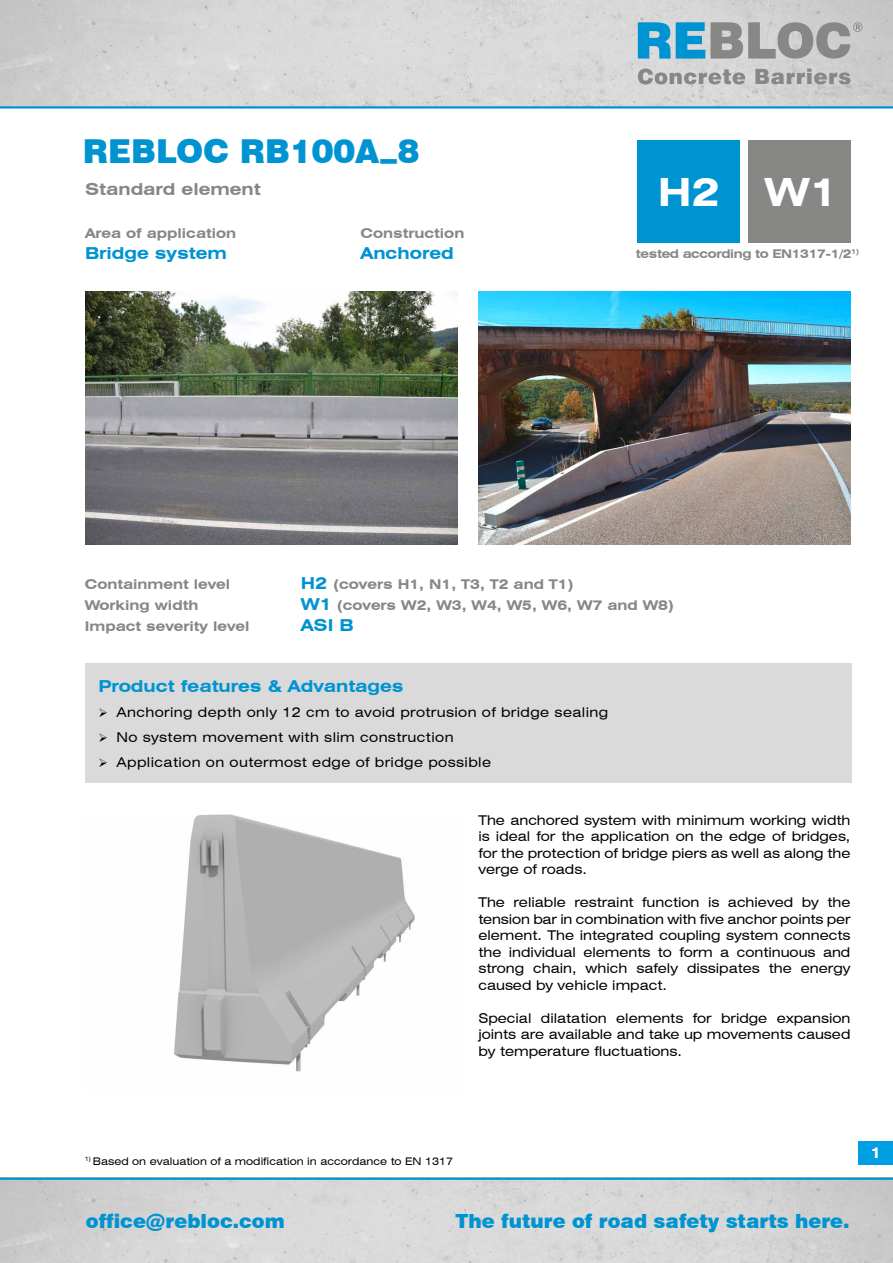
<style>
.page{position:relative;width:893px;height:1263px;background:#fff}
.page>*{position:absolute;margin:0;border:0;box-sizing:border-box;transform-origin:0 0}
.t1{font:700 expanded 39px "Swiss 721 BT";color:#fff}
.t2{font:900 33px "Swiss 721 BT";color:#0093d2}
.t3{font:900 19.5px "Swiss 721 BT";color:#0093d2}
.t4{font:700 expanded 16.5px "Swiss 721 BT";color:#0093d2}
.t5{font:700 expanded 16.5px "Swiss 721 BT";color:#878786}
.t6{font:700 expanded 15px "Swiss 721 BT";color:#fff}
.t7{font:expanded 13.5px/16.5px "Swiss 721 BT";color:#000;text-align:justify}
.t8{font:expanded 13.5px "Swiss 721 BT";letter-spacing:.03em;color:#000}
.t9{font:700 expanded 13.5px "Swiss 721 BT";color:#878786}
.t10{font:700 expanded 12px "Swiss 721 BT";letter-spacing:-.03em;color:#878786}
.t11{font:expanded 10.5px "Swiss 721 BT";color:#000}
.s1{font-size:16.5px;color:#0093d2}
</style>
<div class="page">
<div style="left:859px;top:1141px;width:34px;height:23px;background:#009ee3"></div>
<img style="left:0;top:1180px;width:893px;height:83px">
<img style="left:0;top:0;width:893px;height:106px">
<hr style="left:0;top:106px;width:893px;height:3px;background:#0093d2">
<svg style="left:638px;top:22px;width:224px;height:37px"></svg>
<svg style="left:638px;top:69px;width:212px;height:15px"></svg>
<hr style="left:0;top:1177px;width:893px;height:3px;background:#0093d2">
<div style="left:85px;top:663px;width:766px;height:119px;background:#dadada"></div>
<img style="left:85px;top:291px;width:372px;height:254px">
<img style="left:478px;top:291px;width:372px;height:254px">
<img style="left:174px;top:814px;width:241px;height:258px">
<div style="left:638px;top:140px;width:102px;height:102px;background:#0093d2"></div>
<div style="left:748px;top:140px;width:102px;height:102px;background:#878786"></div>
<h2 class="t2" style="left:83px;top:131px;width:338px">REBLOC RB100A_8</h2>
<p class="t5" style="left:85px;top:179px;width:177px">Standard element</p>
<h1 class="t1" style="left:658px;top:169px;width:182px">H2 W1</h1>
<p class="t9" style="left:85px;top:225px;width:153px">Area of application</p>
<p class="t4" style="left:85px;top:244px;width:143px">Bridge system</p>
<p class="t9" style="left:361px;top:225px;width:105px">Construction</p>
<p class="t4" style="left:361px;top:244px;width:95px">Anchored</p>
<p class="t10" style="left:636px;top:246px;width:225px">tested according to EN1317-1/2<sup>1)</sup></p>
<p class="t9" style="left:85px;top:576px;width:147px">Containment level</p>
<p class="t9" style="left:301px;top:576px;width:274px"><span class="s1">H2</span> (covers H1, N1, T3, T2 and T1)</p>
<p class="t9" style="left:85px;top:597px;width:115px">Working width</p>
<p class="t9" style="left:301px;top:597px;width:375px"><span class="s1">W1</span> (covers W2, W3, W4, W5, W6, W7 and W8)</p>
<p class="t9" style="left:85px;top:618px;width:166px">Impact severity level</p>
<p class="t4" style="left:301px;top:615px;width:54px">ASI B</p>
<p class="t4" style="left:98px;top:676px;width:307px">Product features &amp; Advantages</p>
<p class="t8" style="left:98px;top:704px;width:511px">➢ Anchoring depth only 12 cm to avoid protrusion of bridge sealing</p>
<p class="t8" style="left:98px;top:729px;width:357px">➢ No system movement with slim construction</p>
<p class="t8" style="left:98px;top:754px;width:394px">➢ Application on outermost edge of bridge possible</p>
<p class="t7" style="left:478px;top:811px;width:374px">The anchored system with minimum working width is ideal for the application on the edge of bridges, for the protection of bridge piers as well as along the verge of roads.</p>
<p class="t7" style="left:478px;top:894px;width:374px">The reliable restraint function is achieved by the tension bar in combination with five anchor points per element. The integrated coupling system connects the individual elements to form a continuous and strong chain, which safely dissipates the energy caused by vehicle impact.</p>
<p class="t7" style="left:478px;top:1009px;width:374px">Special dilatation elements for bridge expansion joints are available and take up movements caused by temperature fluctuations.</p>
<p class="t11" style="left:85px;top:1154px;width:370px"><sup>1)</sup> Based on evaluation of a modification in accordance to EN 1317</p>
<h3 class="t3" style="left:86px;top:1210px;width:200px">office@rebloc.com</h3>
<h3 class="t3" style="left:456px;top:1210px;width:396px">The future of road safety starts here.</h3>
<p class="t6" style="left:870px;top:1144px;width:12px">1</p>
</div>
